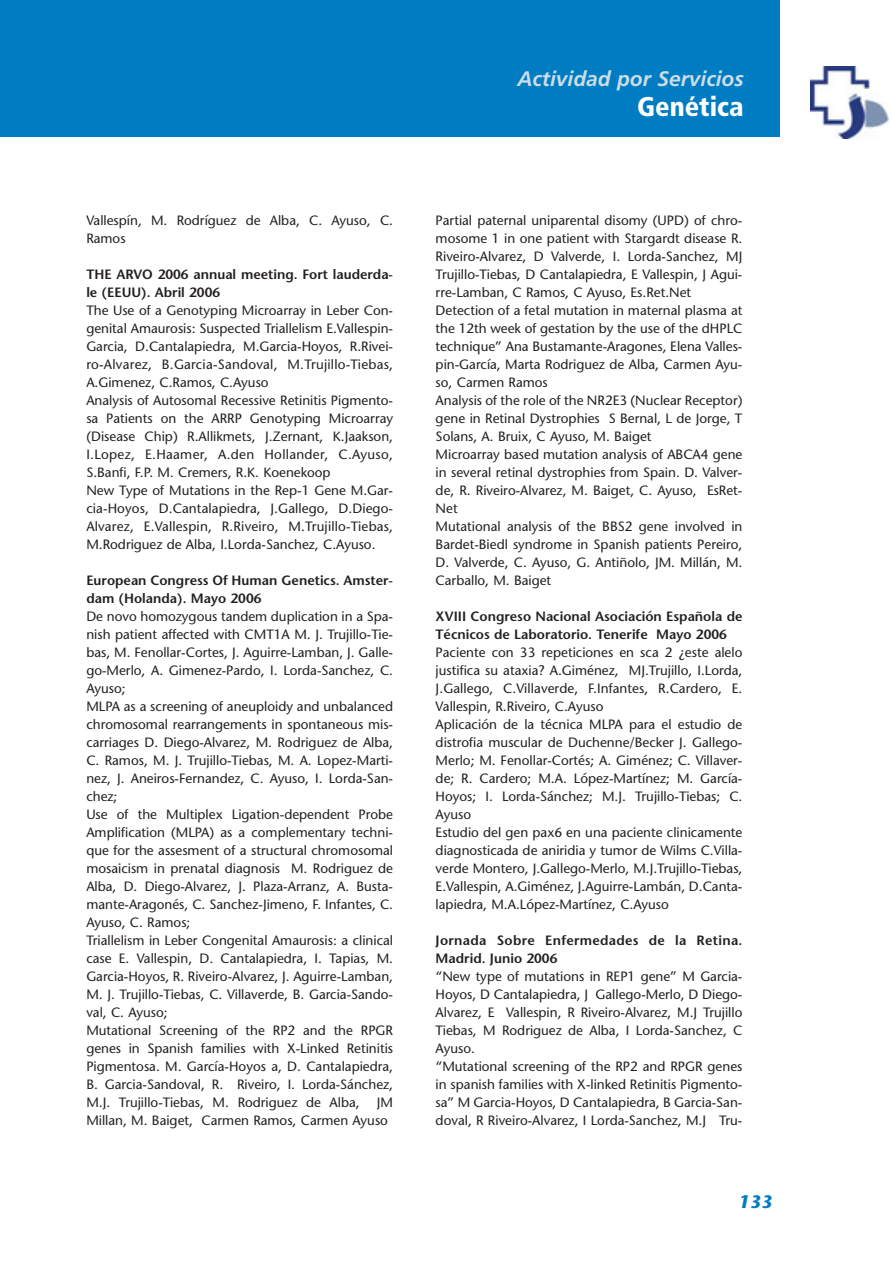
<style>
.page{position:relative;width:893px;height:1263px;background:#fff}
.page>*{position:absolute;margin:0;border:0;box-sizing:border-box;transform-origin:0 0}
.t1{font:900 condensed 27px "Frutiger";color:#fff}
.t2{font:italic 700 21px "Frutiger";color:#cbdde6}
.t3{font:italic 700 18px "Stone Sans";color:#007cc2}
.t4{font:13.5px/18px "Stone Sans";color:#231f20}
.t5{font:600 13.5px/18px "Stone Sans";color:#231f20}
.t6{font:600 13.5px/18px "Stone Sans";letter-spacing:.025em;color:#231f20}
</style>
<div class="page">
<div style="left:0;top:1px;width:779px;height:136px;background:#007cc2"></div>
<img style="left:810px;top:66px;width:79px;height:72px">
<p class="t4" style="left:86px;top:212px;width:308px">Vallespín, M. Rodríguez de Alba, C. Ayuso, C.<br>Ramos</p>
<p class="t5" style="left:86px;top:266px;width:308px">THE ARVO 2006 annual meeting. Fort lauderda&shy;le (EEUU). Abril 2006</p>
<p class="t4" style="left:86px;top:302px;width:308px">The Use of a Genotyping Microarray in Leber Con&shy;genital Amaurosis: Suspected Triallelism E.Vallespin-Garcia, D.Cantalapiedra, M.Garcia-Hoyos, R.Rivei&shy;ro-Alvarez, B.Garcia-Sandoval, M.Trujillo-Tiebas, A.Gimenez, C.Ramos, C.Ayuso<br>Analysis of Autosomal Recessive Retinitis Pigmento&shy;sa Patients on the ARRP Genotyping Microarray (Disease Chip) R.Allikmets, J.Zernant, K.Jaakson, I.Lopez, E.Haamer, A.den Hollander, C.Ayuso, S.Banfi, F.P. M. Cremers, R.K. Koenekoop<br>New Type of Mutations in the Rep-1 Gene M.Gar&shy;cia-Hoyos, D.Cantalapiedra, J.Gallego, D.Diego-Alvarez, E.Vallespin, R.Riveiro, M.Trujillo-Tiebas, M.Rodriguez de Alba, I.Lorda-Sanchez, C.Ayuso.</p>
<p class="t5" style="left:86px;top:572px;width:308px">European Congress Of Human Genetics. Amster&shy;dam (Holanda). Mayo 2006</p>
<p class="t4" style="left:86px;top:608px;width:308px">De novo homozygous tandem duplication in a Spa&shy;nish patient affected with CMT1A M. J. Trujillo-Tie&shy;bas, M. Fenollar-Cortes, J. Aguirre-Lamban, J. Galle&shy;go-Merlo, A. Gimenez-Pardo, I. Lorda-Sanchez, C.<br>Ayuso;<br>MLPA as a screening of aneuploidy and unbalanced chromosomal rearrangements in spontaneous mis&shy;carriages D. Diego-Alvarez, M. Rodriguez de Alba, C. Ramos, M. J. Trujillo-Tiebas, M. A. Lopez-Marti&shy;nez, J. Aneiros-Fernandez, C. Ayuso, I. Lorda-San&shy;chez;<br>Use of the Multiplex Ligation-dependent Probe Amplification (MLPA) as a complementary techni&shy;que for the assesment of a structural chromosomal mosaicism in prenatal diagnosis M. Rodriguez de Alba, D. Diego-Alvarez, J. Plaza-Arranz, A. Busta&shy;mante-Aragonés, C. Sanchez-Jimeno, F. Infantes, C.<br>Ayuso, C. Ramos;<br>Triallelism in Leber Congenital Amaurosis: a clinical case E. Vallespin, D. Cantalapiedra, I. Tapias, M.<br>Garcia-Hoyos, R. Riveiro-Alvarez, J. Aguirre-Lamban, M. J. Trujillo-Tiebas, C. Villaverde, B. Garcia-Sando&shy;val, C. Ayuso;<br>Mutational Screening of the RP2 and the RPGR genes in Spanish families with X-Linked Retinitis Pigmentosa. M. García-Hoyos a, D. Cantalapiedra, B. Garcia-Sandoval, R. Riveiro, I. Lorda-Sánchez, M.J. Trujillo-Tiebas, M. Rodriguez de Alba,</p>
<p class="t4" style="left:86px;top:1094px;width:308px;text-indent:291px">JM<br>Millan, M. Baiget, Carmen Ramos, Carmen Ayuso</p>
<h2 class="t2" style="left:517px;top:70px;width:228px">Actividad por Servicios</h2>
<h1 class="t1" style="left:637px;top:96px;width:108px">Genética</h1>
<p class="t4" style="left:436px;top:212px;width:308px">Partial paternal uniparental disomy (UPD) of chro&shy;mosome 1 in one patient with Stargardt disease R.<br>Riveiro-Alvarez, D Valverde, I. Lorda-Sanchez, MJ Trujillo-Tiebas, D Cantalapiedra, E Vallespin, J Agui&shy;rre-Lamban, C Ramos, C Ayuso, Es.Ret.Net Detection of a fetal mutation in maternal plasma at the 12th week of gestation by the use of the dHPLC technique” Ana Bustamante-Aragones, Elena Valles&shy;pin-García, Marta Rodriguez de Alba, Carmen Ayu&shy;so, Carmen Ramos<br>Analysis of the role of the NR2E3 (Nuclear Receptor) gene in Retinal Dystrophies S Bernal, L de Jorge, T Solans, A. Bruix, C Ayuso, M. Baiget<br>Microarray based mutation analysis of ABCA4 gene in several retinal dystrophies from Spain. D. Valver&shy;de, R. Riveiro-Alvarez, M. Baiget, C. Ayuso, EsRet-Net<br>Mutational analysis of the BBS2 gene involved in Bardet-Biedl syndrome in Spanish patients Pereiro, D. Valverde, C. Ayuso, G. Antiñolo, JM. Millán, M.<br>Carballo, M. Baiget</p>
<p class="t5" style="left:436px;top:608px;width:308px">XVIII Congreso Nacional Asociación Española de<br>Técnicos de Laboratorio. Tenerife Mayo 2006</p>
<p class="t4" style="left:436px;top:644px;width:308px">Paciente con 33 repeticiones en sca 2 ¿este alelo justifica su ataxia? A.Giménez, MJ.Trujillo, I.Lorda, J.Gallego, C.Villaverde, F.Infantes, R.Cardero, E.<br>Vallespin, R.Riveiro, C.Ayuso<br>Aplicación de la técnica MLPA para el estudio de distrofia muscular de Duchenne/Becker J. Gallego-Merlo; M. Fenollar-Cortés; A. Giménez; C. Villaver&shy;de; R. Cardero; M.A. López-Martínez; M. García-Hoyos; I. Lorda-Sánchez; M.J. Trujillo-Tiebas; C.<br>Ayuso<br>Estudio del gen pax6 en una paciente clinicamente diagnosticada de aniridia y tumor de Wilms C.Villa&shy;verde Montero, J.Gallego-Merlo, M.J.Trujillo-Tiebas, E.Vallespin, A.Giménez, J.Aguirre-Lambán, D.Canta&shy;lapiedra, M.A.López-Martínez, C.Ayuso</p>
<p class="t6" style="left:436px;top:932px;width:308px">Jornada Sobre Enfermedades de la Retina.<br>Madrid. Junio 2006</p>
<p class="t4" style="left:436px;top:968px;width:308px">“New type of mutations in REP1 gene” M Garcia-Hoyos, D Cantalapiedra, J Gallego-Merlo, D Diego-Alvarez, E Vallespin, R Riveiro-Alvarez, M.J Trujillo Tiebas, M Rodriguez de Alba, I Lorda-Sanchez, C Ayuso.<br>“Mutational screening of the RP2 and RPGR genes in spanish families with X-linked Retinitis Pigmento&shy;sa” M Garcia-Hoyos, D Cantalapiedra, B Garcia-San&shy;doval, R Riveiro-Alvarez, I Lorda-Sanchez, M.J Tru-</p>
<h3 class="t3" style="left:738px;top:1194px;width:36px">133</h3>
</div>
